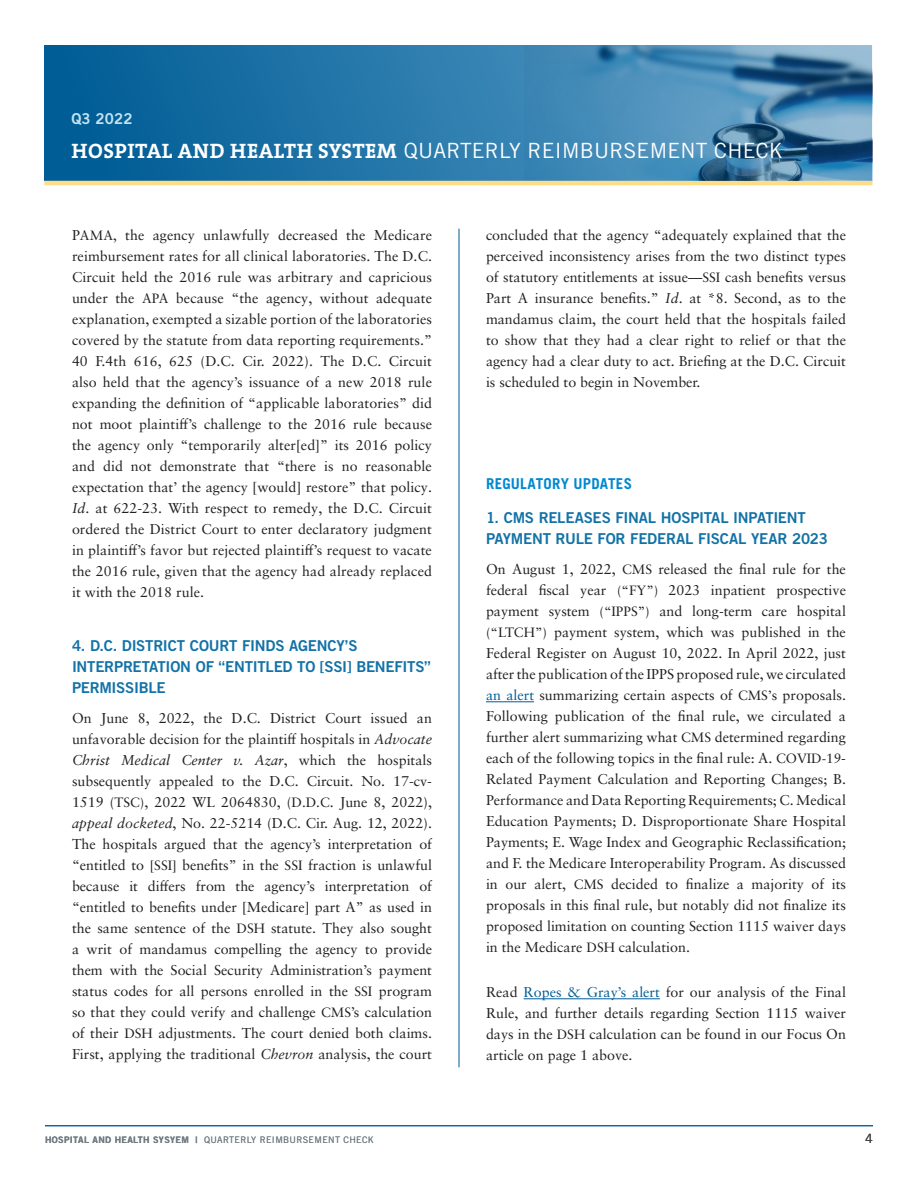
<style>
.page{position:relative;width:918px;height:1188px;background:#fff}
.page>*{position:absolute;margin:0;border:0;box-sizing:border-box;transform-origin:0 0}
.t1{font:21px "Trade Gothic LT Pro";letter-spacing:.01em;color:#fff}
.HED_1__TG_B2_11{font:15px/21px "Trade Gothic LT Pro Bd 2";letter-spacing:-.015em;color:#1272a7}
.HED_1__TG_B2_11-2{font:700 15px "Trade Gothic LT Pro";letter-spacing:.015em;color:#0089cf}
.t2{font:15px "Trade Gothic LT Pro Bd 2";letter-spacing:.01em;color:#c2e5f5}
.LIST_1__S_9{font:14.25px/21px "Sabon LT Pro";color:#231f20;text-align:justify}
.t3{font:12.75px "Trade Gothic LT Pro";color:#3e3e3f}
.t4{font:9px "Trade Gothic LT Pro";letter-spacing:.04em;color:#717d83}
.s1{font-family:"The Serif B W7";font-weight:700}
.s2{font-size:13.5px}
.s3{font-style:italic}
.s4{color:#005d95}
.s5{font-family:"Trade Gothic LT Pro Bd 2"}
</style>
<div class="page">
<hr style="left:44px;top:181px;width:828px;height:4px;background:#ffdc86">
<svg style="left:44px;top:45px;width:480px;height:136px;background:#1a6fa3"></svg>
<img style="left:524px;top:45px;width:349px;height:136px">
<hr style="left:486px;top:701px;width:48px;height:1px;background:#005d95">
<hr style="left:524px;top:998px;width:136px;height:1px;background:#005d95">
<hr style="left:459px;top:229px;width:1px;height:838px;background:#005d95">
<hr style="left:45px;top:1125px;width:828px;height:1px;background:#005d95">
<p class="t2" style="left:71px;top:109px;width:63px">Q3 2022</p>
<h1 class="t1" style="left:72px;top:138px;width:713px"><span class="s1">HOSPITAL AND HEALTH SYSTEM</span> QUARTERLY REIMBURSEMENT CHECK</h1>
<p class="LIST_1__S_9" style="left:72px;top:224px;width:362px">P<span class="s2">AMA,</span> the agency unlawfully decreased the Medicare reimbursement rates for all clinical laboratories. The D.C.<br>Circuit held the 2016 rule was arbitrary and capricious under the <span class="s2">APA</span> because “the agency, without adequate explanation, exempted a sizable portion of the laboratories covered by the statute from data reporting requirements.” 40 F.4th 616, 625 (D.C. Cir. 2022). The D.C. Circuit also held that the agency’s issuance of a new 2018 rule expanding the definition of “applicable laboratories” did not moot plaintiff’s challenge to the 2016 rule because the agency only “temporarily alter[ed]” its 2016 policy and did not demonstrate that “there is no reasonable expectation that’ the agency [would] restore” that policy.<br><span class="s3">Id</span>. at 622-23. With respect to remedy, the D.C. Circuit ordered the District Court to enter declaratory judgment in plaintiff’s favor but rejected plaintiff’s request to vacate the 2016 rule, given that the agency had already replaced it with the 2018 rule.</p>
<p class="HED_1__TG_B2_11" style="left:72px;top:635px;width:360px">4. D.C. DISTRICT COURT FINDS AGENCY’S<br>INTERPRETATION OF “ENTITLED TO [SSI] BENEFITS”<br>PERMISSIBLE</p>
<p class="LIST_1__S_9" style="left:72px;top:707px;width:362px">On June 8, 2022, the D.C. District Court issued an unfavorable decision for the plaintiff hospitals in <span class="s3">Advocate Christ Medical Center v. Azar</span>, which the hospitals subsequently appealed to the D.C. Circuit. No. 17-cv-1519 (<span class="s2">TSC)</span>, 2022 WL 2064830, (<span class="s2">D.D.C</span>. June 8, 2022), <span class="s3">appeal docketed</span>, No. 22-5214 (D.C. Cir. Aug. 12, 2022).<br>The hospitals argued that the agency’s interpretation of “entitled to <span class="s2">[SSI]</span> benefits” in the <span class="s2">SSI</span> fraction is unlawful because it differs from the agency’s interpretation of “entitled to benefits under [Medicare] part A” as used in the same sentence of the <span class="s2">DSH</span> statute. They also sought a writ of mandamus compelling the agency to provide them with the Social Security Administration’s payment status codes for all persons enrolled in the <span class="s2">SSI</span> program so that they could verify and challenge <span class="s2">CMS</span>’s calculation of their <span class="s2">DSH</span> adjustments. The court denied both claims.<br>First, applying the traditional <span class="s3">Chevron</span> analysis, the court</p>
<p class="LIST_1__S_9" style="left:486px;top:224px;width:362px">concluded that the agency “adequately explained that the perceived inconsistency arises from the two distinct types of statutory entitlements at issue—<span class="s2">SSI</span> cash benefits versus Part A insurance benefits.” <span class="s3">Id</span>. at *8. Second, as to the mandamus claim, the court held that the hospitals failed to show that they had a clear right to relief or that the agency had a clear duty to act. Briefing at the D.C. Circuit is scheduled to begin in November.</p>
<p class="HED_1__TG_B2_11-2" style="left:486px;top:474px;width:148px">REGULATORY UPDATES</p>
<p class="HED_1__TG_B2_11" style="left:486px;top:507px;width:344px">1. CMS RELEASES FINAL HOSPITAL INPATIENT<br>PAYMENT RULE FOR FEDERAL FISCAL YEAR 2023</p>
<p class="LIST_1__S_9" style="left:486px;top:559px;width:362px">On August 1, 2022, <span class="s2">CMS</span> released the final rule for the federal fiscal year <span class="s2">(“FY”)</span> 2023 inpatient prospective payment system <span class="s2">(“IPPS”)</span> and long-term care hospital <span class="s2">(“LTCH”)</span> payment system, which was published in the Federal Register on August 10, 2022. In April 2022, just after the publication of the IPPS proposed rule, we circulated <span class="s4">an alert</span> summarizing certain aspects of <span class="s2">CMS’</span>s proposals.<br>Following publication of the final rule, we circulated a further alert summarizing what <span class="s2">CMS</span> determined regarding each of the following topics in the final rule: A. <span class="s2">COVID-19</span>- Related Payment Calculation and Reporting Changes; B.<br>Performance and Data Reporting Requirements; C. Medical Education Payments; D. Disproportionate Share Hospital Payments; E. Wage Index and Geographic Reclassification; and F. the Medicare Interoperability Program. As discussed in our alert, <span class="s2">CMS</span> decided to finalize a majority of its proposals in this final rule, but notably did not finalize its proposed limitation on counting Section 1115 waiver days in the Medicare <span class="s2">DSH</span> calculation.</p>
<p class="LIST_1__S_9" style="left:486px;top:982px;width:362px">Read <span class="s4">Ropes &amp; Gray’s alert</span> for our analysis of the Final Rule, and further details regarding Section 1115 waiver days in the <span class="s2">DSH</span> calculation can be found in our Focus On article on page 1 above.</p>
<p class="t4" style="left:45px;top:1134px;width:330px"><span class="s5">HOSPITAL AND HEALTH SYSYEM |</span> QUARTERLY REIMBURSEMENT CHECK</p>
<p class="t3" style="left:865px;top:1131px;width:9px">4</p>
</div>
